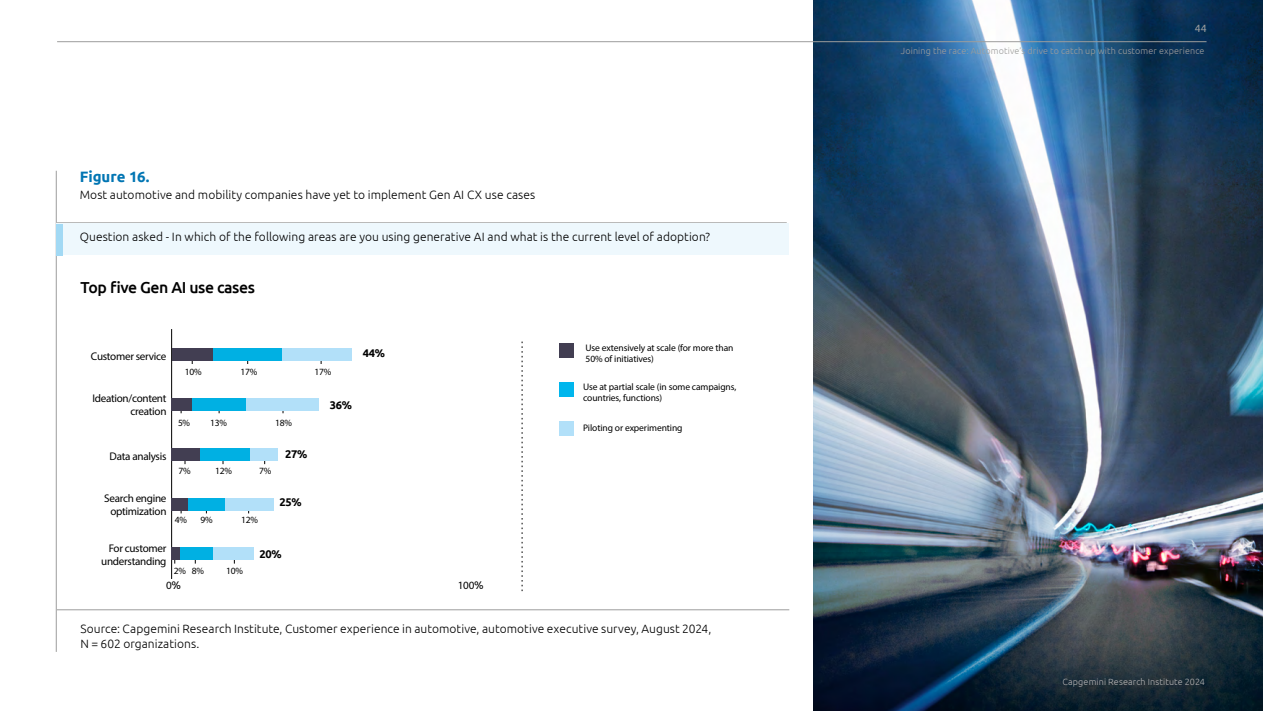
<style>
.page{position:relative;width:1263px;height:711px;background:#fff}
.page>*{position:absolute;margin:0;border:0;box-sizing:border-box;transform-origin:0 0}
.t1{font:500 15.9px "Ubuntu";letter-spacing:-.025em;color:#000}
.t2{font:700 15px "Ubuntu";color:#0075b3}
.t3{font:300 12px/15px "Ubuntu";letter-spacing:.005em;color:#000}
.t4{font:11.1px/13.4px "Ubuntu";letter-spacing:-.025em;color:#000;text-align:right}
.t5{font:700 11.1px "Ubuntu";letter-spacing:-.025em;color:#000}
.t6{font:10.5px "Ubuntu";color:#9d9d9c}
.t7{font:9.45px/11.4px "Ubuntu";letter-spacing:-.01em;color:#000}
.t8{font:300 9px "Ubuntu";letter-spacing:.015em;color:#9d9d9c}
.t9{font:300 9px "Ubuntu";letter-spacing:.015em;color:#b3b2b2}
.s1{font-style:inherit}
</style>
<div class="page">
<img style="left:813px;top:0;width:450px;height:710px">
<hr style="left:56px;top:171px;width:1px;height:480px;background:#9d9d9c">
<hr style="left:57px;top:222px;width:730px;height:1px;background:#9d9d9c">
<hr style="left:57px;top:609px;width:732px;height:1px;background:#9d9d9c">
<div style="left:559px;top:382px;width:15px;height:14px;background:#00b6ed"></div>
<div style="left:559px;top:420px;width:15px;height:15px;background:#b2e0f9"></div>
<div style="left:559px;top:343px;width:15px;height:15px;background:#423e52"></div>
<hr style="left:171px;top:329px;width:1px;height:249px;background:#000">
<div style="left:282px;top:347px;width:70px;height:13px;background:#b2e0f9"></div>
<div style="left:245px;top:397px;width:74px;height:13px;background:#b2e0f9"></div>
<div style="left:249px;top:447px;width:29px;height:13px;background:#b2e0f9"></div>
<div style="left:225px;top:497px;width:49px;height:13px;background:#b2e0f9"></div>
<div style="left:213px;top:547px;width:41px;height:12px;background:#b2e0f9"></div>
<div style="left:213px;top:347px;width:69px;height:13px;background:#00b0e3"></div>
<div style="left:192px;top:397px;width:53px;height:13px;background:#00b0e3"></div>
<div style="left:200px;top:447px;width:49px;height:13px;background:#00b0e3"></div>
<div style="left:188px;top:497px;width:37px;height:13px;background:#00b0e3"></div>
<div style="left:180px;top:547px;width:33px;height:12px;background:#00b0e3"></div>
<div style="left:172px;top:347px;width:41px;height:13px;background:#423e52"></div>
<div style="left:172px;top:397px;width:20px;height:13px;background:#423e52"></div>
<div style="left:172px;top:447px;width:28px;height:13px;background:#423e52"></div>
<div style="left:172px;top:497px;width:16px;height:13px;background:#423e52"></div>
<div style="left:172px;top:547px;width:8px;height:12px;background:#423e52"></div>
<svg style="left:522px;top:341px;width:1px;height:251px"></svg>
<div style="left:57px;top:223px;width:732px;height:32px;background:#eef8fd"></div>
<div style="left:57px;top:224px;width:6px;height:31px;background:#a2d9f4"></div>
<hr style="left:57px;top:41px;width:1149px;height:1px;background:#9d9d9c">
<p class="t2" style="left:80px;top:167px;width:71px">Figure 16.</p>
<p class="t3" style="left:80px;top:187px;width:457px">Most automotive and mobility companies have yet to implement Gen AI CX use cases</p>
<p class="t3" style="left:80px;top:229px;width:632px">Question asked - In which of the following areas are you using generative AI and what is the current level of adoption?</p>
<h1 class="t1" style="left:81px;top:277px;width:176px">Top five Gen AI use cases</h1>
<p class="t4" style="left:91px;top:349px;width:77px">Customer service</p>
<p class="t4" style="left:92px;top:391px;width:76px">Ideation/content creation</p>
<p class="t7" style="left:185px;top:365px;width:18px">10%</p>
<p class="t7" style="left:240px;top:365px;width:18px">17%</p>
<p class="t7" style="left:314px;top:365px;width:18px">17%</p>
<p class="t5" style="left:330px;top:398px;width:24px">36%</p>
<p class="t7" style="left:178px;top:417px;width:14px">5%</p>
<p class="t7" style="left:210px;top:417px;width:18px">13%</p>
<p class="t7" style="left:275px;top:417px;width:18px">18%</p>
<p class="t4" style="left:110px;top:449px;width:58px">Data analysis</p>
<p class="t4" style="left:104px;top:491px;width:64px;text-align:center">Search engine optimization</p>
<p class="t7" style="left:178px;top:465px;width:14px">7%</p>
<p class="t7" style="left:215px;top:465px;width:18px">12%</p>
<p class="t7" style="left:259px;top:465px;width:14px">7%</p>
<p class="t5" style="left:285px;top:447px;width:24px">27%</p>
<p class="t7" style="left:175px;top:514px;width:14px">4%</p>
<p class="t7" style="left:200px;top:514px;width:14px">9%</p>
<p class="t7" style="left:241px;top:514px;width:18px">12%</p>
<p class="t5" style="left:280px;top:495px;width:24px">25%</p>
<p class="t4" style="left:101px;top:541px;width:67px">For customer understanding</p>
<p class="t7" style="left:174px;top:564px;width:32px">2% 8%</p>
<p class="t7" style="left:226px;top:564px;width:18px">10%</p>
<p class="t5" style="left:260px;top:546px;width:24px">20%</p>
<p class="t5" style="left:363px;top:346px;width:24px">44%</p>
<p class="t4" style="left:166px;top:578px;width:16px">0<span class="s1">%</span></p>
<p class="t4" style="left:458px;top:578px;width:27px">100<span class="s1">%</span></p>
<p class="t7" style="left:585px;top:341px;width:149px">Use extensively at scale (for more than<br>50% of initiatives)</p>
<p class="t7" style="left:583px;top:380px;width:155px">Use at partial scale (in some campaigns, countries, functions)</p>
<p class="t7" style="left:583px;top:422px;width:101px">Piloting or experimenting</p>
<p class="t3" style="left:80px;top:620px;width:632px">Source: Capgemini Research Institute, Customer experience in automotive, automotive executive survey, August 2024,<br>N = 602 organizations.</p>
<p class="t6" style="left:1195px;top:21px;width:14px">44</p>
<p class="t8" style="left:901px;top:45px;width:305px">Joining the race: Automotive’s drive to catch up with customer experience</p>
<p class="t9" style="left:1062px;top:676px;width:144px">Capgemini Research Institute 2024</p>
</div>
